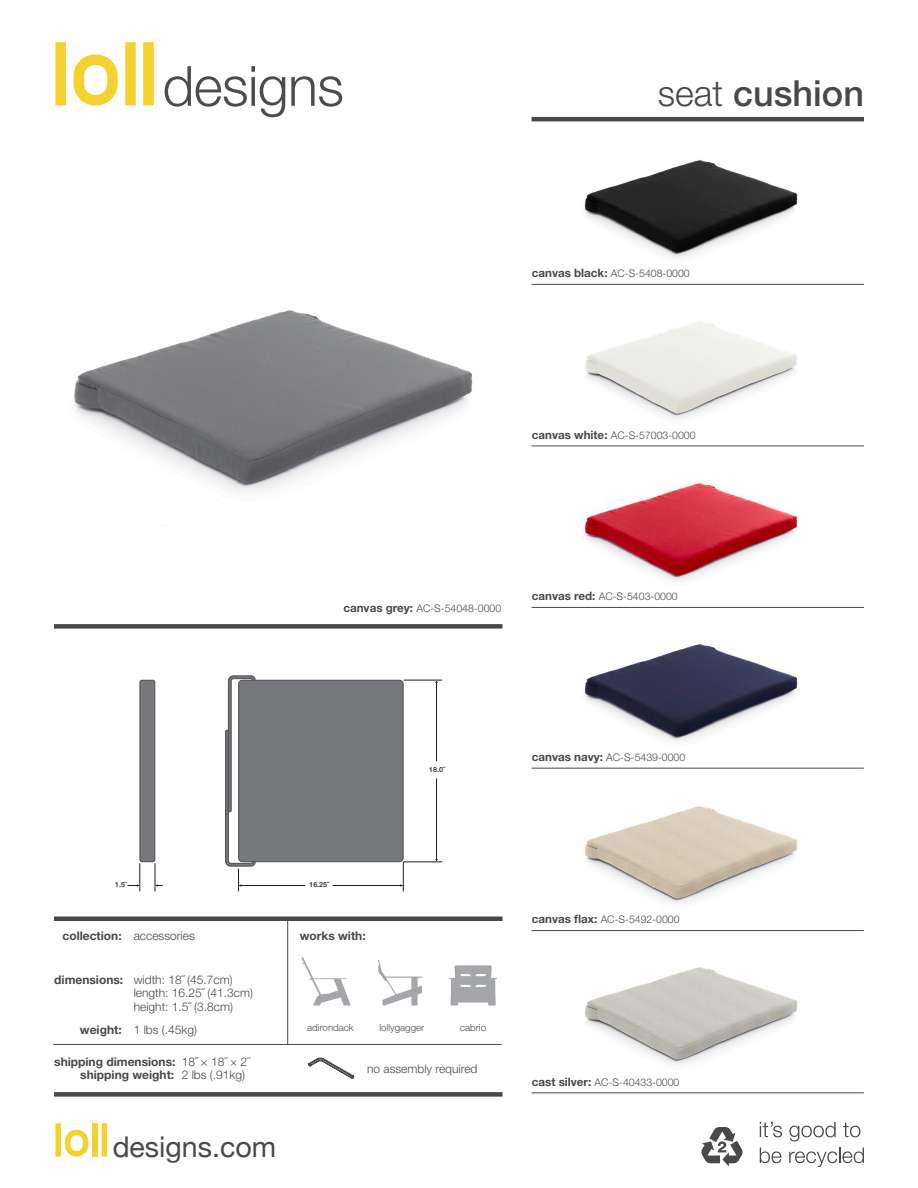
<style>
.page{position:relative;width:918px;height:1188px;background:#fff}
.page>*{position:absolute;margin:0;border:0;box-sizing:border-box;transform-origin:0 0}
.t1{font:500 36px "Helvetica Neue";color:#49494c}
.t2{font:28.5px "Helvetica Neue";color:#49494c}
.t3{font:300 12px "Helvetica Neue";color:#49494c}
.t4{font:700 12px "Helvetica Neue";color:#49494c}
.t5{font:300 10.5px "Helvetica Neue";color:#49494c}
.t6{font:300 9.75px "Helvetica Neue";color:#49494c}
.t7{font:500 7.05px "Helvetica Neue";color:#201d1e}
.s1{font-weight:300}
.s2{font-weight:700;font-size:11.7px}
.s3{font-weight:700}
</style>
<div class="page">
<svg style="left:701px;top:1127px;width:42px;height:39px"></svg>
<div style="left:92px;top:1123px;width:6px;height:33px;background:#f5d12f"></div>
<div style="left:56px;top:1123px;width:5px;height:33px;background:#f5d12f"></div>
<div style="left:102px;top:1123px;width:5px;height:33px;background:#f5d12f"></div>
<svg style="left:65px;top:1130px;width:23px;height:26px"></svg>
<hr style="left:532px;top:117px;width:332px;height:4px;background:#49494c">
<div style="left:54px;top:916px;width:448px;height:5px;background:#49494c"></div>
<div style="left:54px;top:1092px;width:448px;height:5px;background:#49494c"></div>
<div style="left:54px;top:624px;width:448px;height:5px;background:#49494c"></div>
<div style="left:125px;top:42px;width:11px;height:63px;background:#f5d12f"></div>
<div style="left:55px;top:42px;width:11px;height:63px;background:#f5d12f"></div>
<div style="left:143px;top:42px;width:11px;height:63px;background:#f5d12f"></div>
<svg style="left:74px;top:55px;width:44px;height:50px"></svg>
<hr style="left:287px;top:918px;width:1px;height:126px;background:#49494c">
<hr style="left:53px;top:1044px;width:449px;height:1px;background:#49494c">
<svg style="left:308px;top:1058px;width:46px;height:21px"></svg>
<svg style="left:760px;top:1122px;width:22px;height:15px"></svg>
<svg style="left:789px;top:1122px;width:47px;height:19px"></svg>
<svg style="left:843px;top:1123px;width:18px;height:14px"></svg>
<svg style="left:760px;top:1148px;width:21px;height:15px"></svg>
<svg style="left:789px;top:1148px;width:75px;height:19px"></svg>
<img style="left:584px;top:160px;width:214px;height:98px">
<img style="left:585px;top:321px;width:212px;height:98px">
<img style="left:584px;top:483px;width:214px;height:98px">
<img style="left:585px;top:806px;width:213px;height:98px">
<img style="left:584px;top:644px;width:214px;height:98px">
<img style="left:585px;top:967px;width:213px;height:98px">
<img style="left:73px;top:310px;width:400px;height:182px">
<div style="left:239px;top:680px;width:164px;height:182px;background:#76787b;border-radius:4px"></div>
<div style="left:238px;top:680px;width:165px;height:182px;border:1px solid #4b4c4d;border-radius:4px"></div>
<div style="left:140px;top:680px;width:15px;height:182px;background:#76787b;border-radius:2px"></div>
<div style="left:140px;top:680px;width:15px;height:182px;border:1px solid #4b4c4d;border-radius:2px"></div>
<hr style="left:241px;top:885px;width:64px;height:1px;background:#201d1e">
<svg style="left:225px;top:675px;width:31px;height:216px"></svg>
<hr style="left:333px;top:885px;width:68px;height:1px;background:#201d1e">
<svg style="left:400px;top:862px;width:4px;height:29px"></svg>
<svg style="left:155px;top:863px;width:8px;height:28px"></svg>
<svg style="left:128px;top:863px;width:13px;height:28px"></svg>
<hr style="left:404px;top:680px;width:38px;height:1px;background:#201d1e">
<hr style="left:403px;top:862px;width:39px;height:1px;background:#201d1e">
<hr style="left:436px;top:682px;width:1px;height:79px;background:#201d1e">
<hr style="left:436px;top:778px;width:1px;height:82px;background:#201d1e">
<svg style="left:449px;top:965px;width:48px;height:41px"></svg>
<svg style="left:378px;top:960px;width:44px;height:46px"></svg>
<svg style="left:301px;top:957px;width:50px;height:49px"></svg>
<hr style="left:532px;top:284px;width:332px;height:1px;background:#49494c">
<hr style="left:532px;top:446px;width:332px;height:1px;background:#49494c">
<hr style="left:532px;top:607px;width:332px;height:1px;background:#49494c">
<hr style="left:532px;top:768px;width:332px;height:1px;background:#49494c">
<hr style="left:532px;top:930px;width:332px;height:1px;background:#49494c">
<hr style="left:532px;top:1093px;width:332px;height:1px;background:#49494c">
<svg style="left:164px;top:66px;width:178px;height:51px"></svg>
<p class="t1" style="left:658px;top:72px;width:208px"><span class="s1">seat</span> cushion</p>
<p class="t5" style="left:532px;top:267px;width:159px"><span class="s2">canvas black:</span> AC-S-5408-0000</p>
<p class="t5" style="left:532px;top:429px;width:165px"><span class="s2">canvas white:</span> AC-S-57003-0000</p>
<p class="t5" style="left:343px;top:602px;width:159px"><span class="s2">canvas grey:</span> AC-S-54048-0000</p>
<p class="t5" style="left:532px;top:590px;width:147px"><span class="s2">canvas red:</span> AC-S-5403-0000</p>
<p class="t7" style="left:115px;top:881px;width:13px">1.5˝</p>
<p class="t7" style="left:309px;top:881px;width:21px">16.25˝</p>
<p class="t7" style="left:429px;top:766px;width:17px">18.0˝</p>
<p class="t4" style="left:62px;top:928px;width:134px">collection: <span class="s1">accessories</span></p>
<p class="t3" style="left:54px;top:972px;width:180px"><span class="s3">dimensions:</span> width: 18˝ (45.7cm)</p>
<p class="t3" style="left:134px;top:986px;width:121px">length: 16.25˝ (41.3cm)</p>
<p class="t3" style="left:134px;top:1000px;width:101px">height: 1.5˝ (3.8cm)</p>
<p class="t3" style="left:80px;top:1022px;width:119px"><span class="s3">weight:</span> 1 lbs (.45kg)</p>
<p class="t4" style="left:54px;top:1054px;width:197px">shipping dimensions: <span class="s1">18˝ × 18˝ × 2˝</span></p>
<p class="t4" style="left:80px;top:1068px;width:166px">shipping weight: <span class="s1">2 lbs (.91kg)</span></p>
<h2 class="t2" style="left:112px;top:1126px;width:132px">trade.com</h2>
<h2 class="t2" style="left:113px;top:1126px;width:165px">designs.com</h2>
<p class="t4" style="left:300px;top:928px;width:67px">works with:</p>
<p class="t6" style="left:307px;top:1022px;width:48px">adirondack</p>
<p class="t6" style="left:379px;top:1022px;width:46px">lollygagger</p>
<p class="t6" style="left:460px;top:1022px;width:28px">cabrio</p>
<p class="t3" style="left:367px;top:1061px;width:112px">no assembly required</p>
<p class="t5" style="left:532px;top:751px;width:155px"><span class="s2">canvas navy:</span> AC-S-5439-0000</p>
<p class="t5" style="left:532px;top:913px;width:149px"><span class="s2">canvas flax:</span> AC-S-5492-0000</p>
<p class="t5" style="left:532px;top:1075px;width:149px"><span class="s2">cast silver:</span> AC-S-40433-0000</p>
</div>
